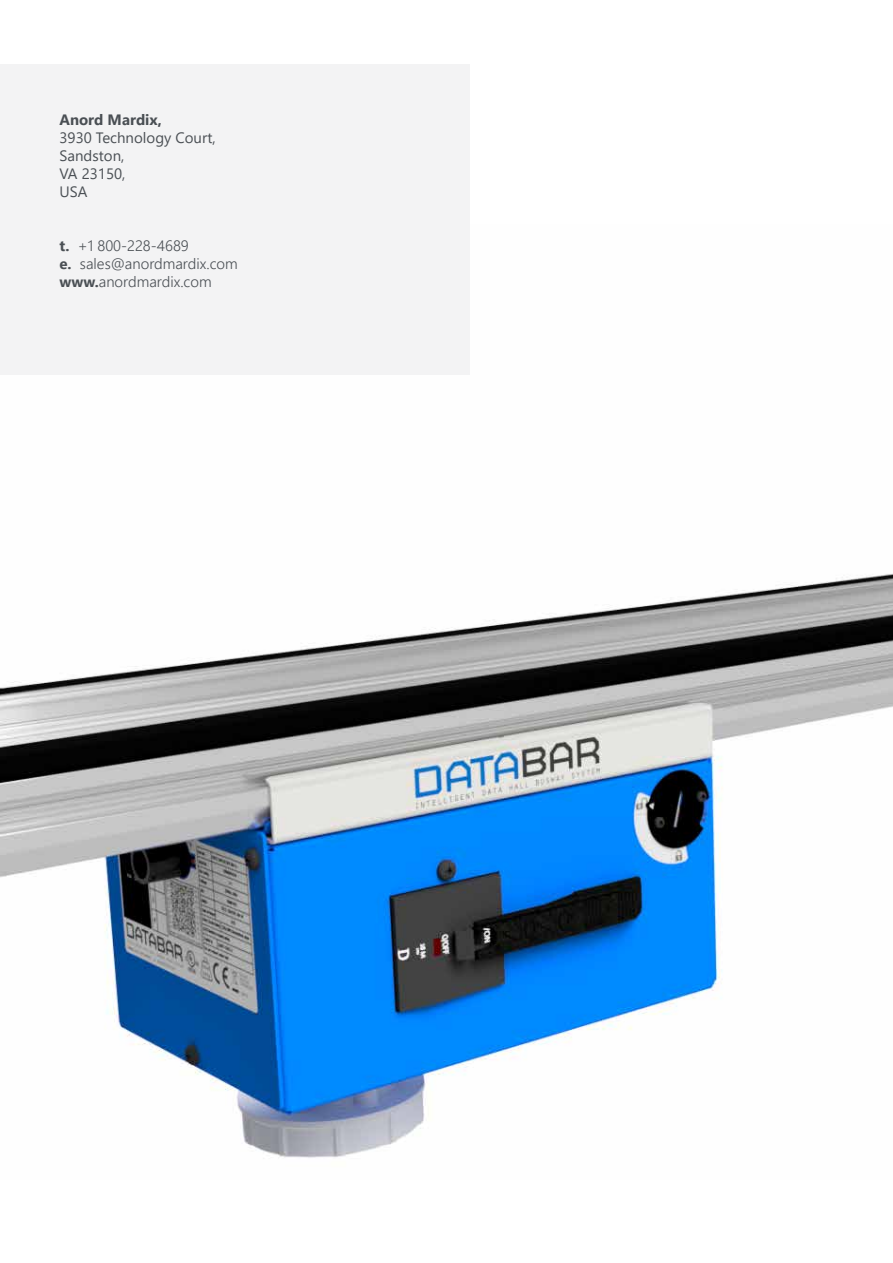
<style>
.page{position:relative;width:893px;height:1263px;background:#fff}
.page>*{position:absolute;margin:0;border:0;box-sizing:border-box;transform-origin:0 0}
.t1{font:300 15px/18px "Segoe UI";color:#4a4f54}
.t2{font:15px/18px "Segoe UI";color:#4a4f54}
.t3{font:700 15px "Segoe UI";color:#4a4f54}
.s1{font-weight:700}
</style>
<div class="page">
<img style="left:0;top:224px;width:893px;height:934px">
<div style="left:0;top:64px;width:469px;height:310px;background:#f3f3f4"></div>
<p class="t3" style="left:60px;top:106px;width:104px">Anord Mardix,</p>
<p class="t2" style="left:60px;top:127px;width:158px">3930 Technology Court,<br>Sandston,<br>VA 23150,<br>USA</p>
<p class="t1" style="left:60px;top:235px;width:180px"><span class="s1">t.</span> +1 800-228-4689<br><span class="s1">e.</span> sales@anordmardix.com <span class="s1">www.</span>anordmardix.com</p>
</div>
